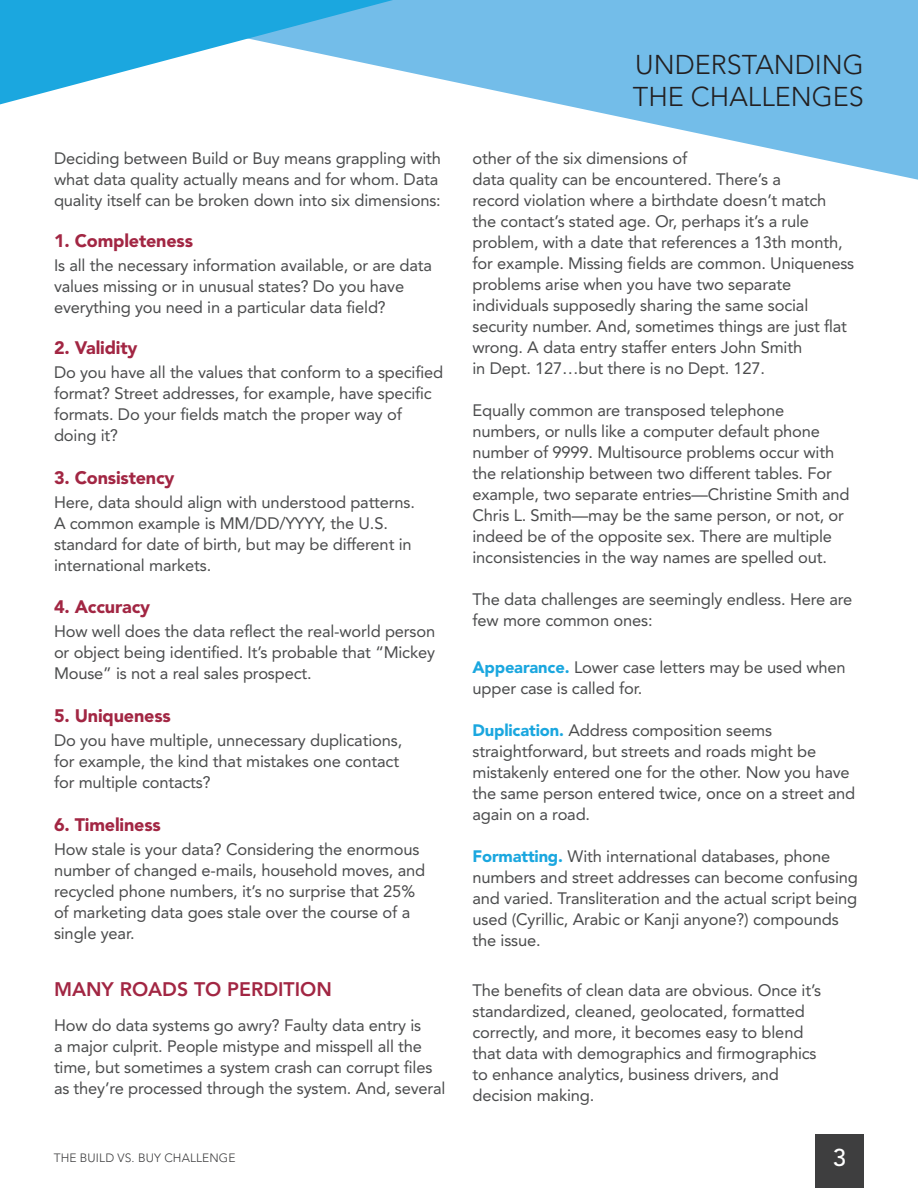
<style>
.page{position:relative;width:918px;height:1188px;background:#fff}
.page>*{position:absolute;margin:0;border:0;box-sizing:border-box;transform-origin:0 0}
.t1{font:300 27px/31.5px "Avenir LT Std";color:#231f20}
.t2{font:500 24px "Avenir LT Std";color:#fff}
.t3{font:800 19.5px "Avenir LT Std";color:#a22643}
.t4{font:900 18px "Avenir LT Std";letter-spacing:-.01em;color:#a22643}
.t5{font:16.5px/21px "Avenir LT Std";letter-spacing:-.01em;color:#4b4c4d}
.t6{font:300 12px "Avenir LT Std";letter-spacing:.01em;color:#3e3e3f}
.s1{font-weight:900;color:#1ba7df}
</style>
<div class="page">
<svg style="left:393px;top:0;width:525px;height:180px;fill:#73bde9"></svg>
<svg style="left:0;top:0;width:393px;height:104px"></svg>
<div style="left:815px;top:1134px;width:49px;height:54px;background:#3e3e3f"></div>
<h1 class="t1" style="left:633px;top:49px;width:233px">UNDERSTANDING<br>THE CHALLENGES</h1>
<p class="t5" style="left:54px;top:148px;width:389px">Deciding between Build or Buy means grappling with what data quality actually means and for whom. Data quality itself can be broken down into six dimensions:</p>
<p class="t5" style="left:473px;top:148px;width:383px">other of the six dimensions of<br>data quality can be encountered. There’s a<br>record violation where a birthdate doesn’t match the contact’s stated age. Or, perhaps it’s a rule problem, with a date that references a 13th month, for example. Missing fields are common. Uniqueness problems arise when you have two separate individuals supposedly sharing the same social security number. And, sometimes things are just flat wrong. A data entry staffer enters John Smith<br>in Dept. 127…but there is no Dept. 127.</p>
<p class="t5" style="left:473px;top:400px;width:379px">Equally common are transposed telephone numbers, or nulls like a computer default phone number of 9999. Multisource problems occur with the relationship between two different tables. For example, two separate entries—Christine Smith and Chris L. Smith—may be the same person, or not, or indeed be of the opposite sex. There are multiple inconsistencies in the way names are spelled out.</p>
<p class="t5" style="left:473px;top:589px;width:381px">The data challenges are seemingly endless. Here are few more common ones:</p>
<p class="t4" style="left:54px;top:230px;width:141px">1. Completeness</p>
<p class="t5" style="left:54px;top:255px;width:380px">Is all the necessary information available, or are data values missing or in unusual states? Do you have everything you need in a particular data field?</p>
<p class="t4" style="left:54px;top:337px;width:85px">2. Validity</p>
<p class="t5" style="left:54px;top:362px;width:391px">Do you have all the values that conform to a specified format? Street addresses, for example, have specific formats. Do your fields match the proper way of doing it?</p>
<p class="t4" style="left:54px;top:467px;width:122px">3. Consistency</p>
<p class="t5" style="left:54px;top:492px;width:363px">Here, data should align with understood patterns.<br>A common example is MM/DD/YYYY, the U.S. standard for date of birth, but may be different in international markets.</p>
<p class="t4" style="left:54px;top:596px;width:98px">4. Accuracy</p>
<p class="t5" style="left:54px;top:621px;width:383px;text-align:justify">How well does the data reflect the real-world person or object being identified. It’s probable that “Mickey Mouse” is not a real sales prospect.</p>
<p class="t5" style="left:472px;top:657px;width:375px"><span class="s1">Appearance.</span> Lower case letters may be used when upper case is called for.</p>
<p class="t5" style="left:472px;top:720px;width:384px"><span class="s1">Duplication.</span> Address composition seems straightforward, but streets and roads might be mistakenly entered one for the other. Now you have the same person entered twice, once on a street and again on a road.</p>
<p class="t5" style="left:472px;top:846px;width:387px"><span class="s1">Formatting.</span> With international databases, phone numbers and street addresses can become confusing and varied. Transliteration and the actual script being used (Cyrillic, Arabic or Kanji anyone?) compounds the issue.</p>
<p class="t5" style="left:472px;top:980px;width:350px">The benefits of clean data are obvious. Once it’s standardized, cleaned, geolocated, formatted correctly, and more, it becomes easy to blend that data with demographics and firmographics to enhance analytics, business drivers, and decision making.</p>
<p class="t4" style="left:54px;top:705px;width:118px">5. Uniqueness</p>
<p class="t5" style="left:54px;top:730px;width:350px">Do you have multiple, unnecessary duplications, for example, the kind that mistakes one contact for multiple contacts?</p>
<p class="t4" style="left:54px;top:814px;width:108px">6. Timeliness</p>
<p class="t5" style="left:54px;top:839px;width:373px">How stale is your data? Considering the enormous number of changed e-mails, household moves, and recycled phone numbers, it’s no surprise that 25% of marketing data goes stale over the course of a single year.</p>
<p class="t3" style="left:54px;top:978px;width:280px">MANY ROADS TO PERDITION</p>
<p class="t5" style="left:54px;top:1015px;width:393px">How do data systems go awry? Faulty data entry is<br>a major culprit. People mistype and misspell all the time, but sometimes a system crash can corrupt files as they’re processed through the system. And, several</p>
<p class="t6" style="left:54px;top:1151px;width:183px">THE BUILD VS. BUY CHALLENGE</p>
<h2 class="t2" style="left:833px;top:1144px;width:15px">3</h2>
</div>
